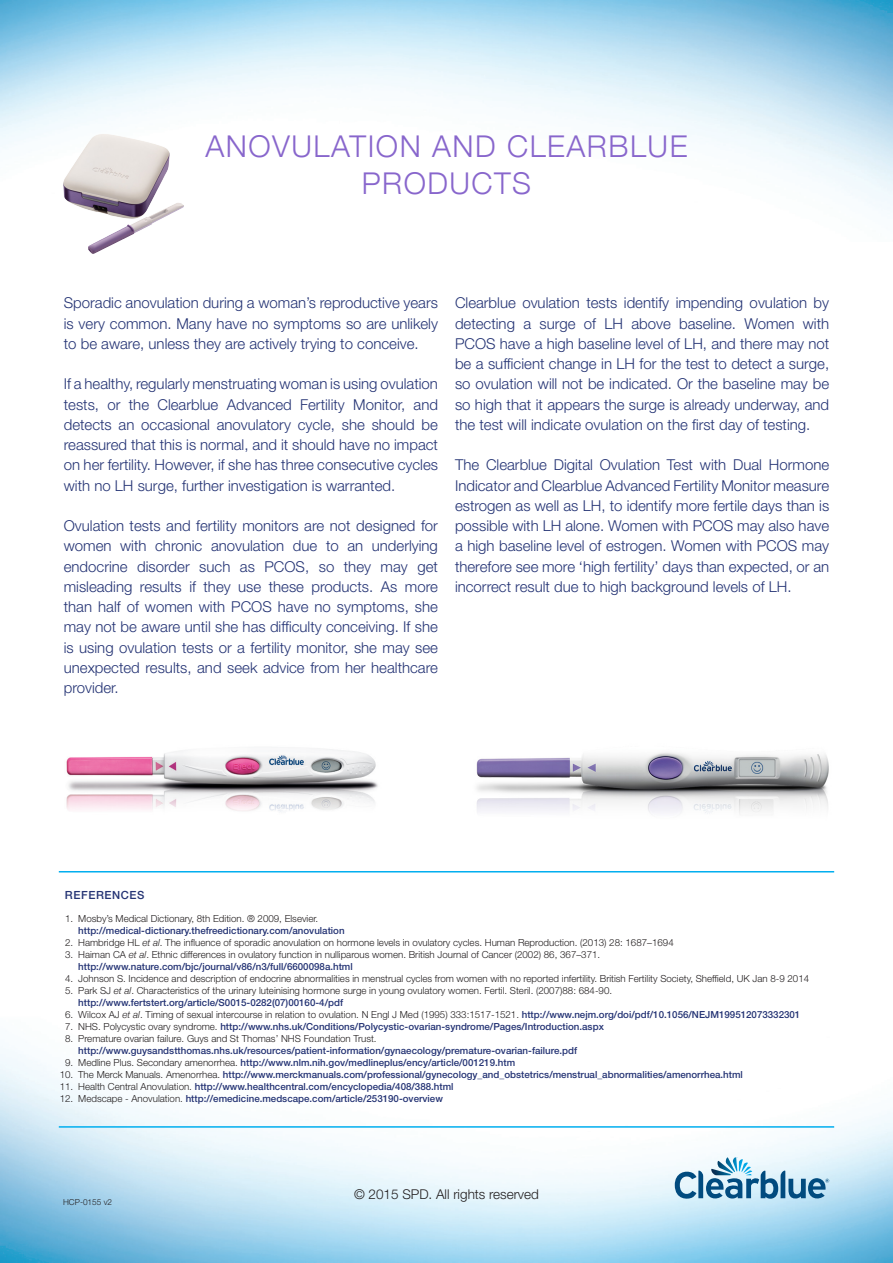
<style>
.page{position:relative;width:893px;height:1263px;background:#fff}
.page>*{position:absolute;margin:0;border:0;box-sizing:border-box;transform-origin:0 0}
.t1{font:300 30px "Helvetica Neue";letter-spacing:.05em;color:#86c}
.t2{font:300 15px/20.2px "Helvetica Neue LT Std";color:#243374;text-align:justify}
.t3{font:300 13.5px "Helvetica Neue LT Std";color:#231f20}
.t4{font:500 11.25px "Helvetica Neue LT Std";letter-spacing:.05em;color:#243374}
.t5{font:300 9.75px "Helvetica Neue LT Std";color:#231f20}
.t6{font:500 9.75px "Helvetica Neue LT Std";color:#243374}
.t7{font:300 8.25px "Helvetica Neue LT Std";color:#231f20}
.s1{font-family:"Helvetica Neue";font-style:italic}
.s2{font-weight:500;color:#243374}
.s3{font-weight:300;color:#231f20}
</style>
<div class="page">
<img style="left:0;top:0;width:893px;height:1263px">
<img style="left:58px;top:129px;width:150px;height:143px">
<svg style="left:675px;top:1157px;width:154px;height:44px;background:#9cc1d6"></svg>
<hr style="left:59px;top:871px;width:775px;height:1px;background:#00aeef">
<hr style="left:59px;top:1126px;width:775px;height:2px;background:#00aeef">
<img style="left:455px;top:739px;width:394px;height:83px">
<img style="left:41px;top:744px;width:390px;height:78px">
<p class="t1" style="left:206px;top:128px;width:483px">ANOVULATION AND CLEARBLUE</p>
<p class="t1" style="left:362px;top:165px;width:171px">PRODUCTS</p>
<p class="t2" style="left:64px;top:293px;width:376px">Sporadic anovulation during a woman’s reproductive years is very common. Many have no symptoms so are unlikely to be aware, unless they are actively trying to conceive.</p>
<p class="t2" style="left:64px;top:374px;width:376px">If a healthy, regularly menstruating woman is using ovulation tests, or the Clearblue Advanced Fertility Monitor, and detects an occasional anovulatory cycle, she should be reassured that this is normal, and it should have no impact on her fertility. However, if she has three consecutive cycles with no LH surge, further investigation is warranted.</p>
<p class="t2" style="left:64px;top:515px;width:376px">Ovulation tests and fertility monitors are not designed for women with chronic anovulation due to an underlying endocrine disorder such as PCOS, so they may get misleading results if they use these products. As more than half of women with PCOS have no symptoms, she may not be aware until she has difficulty conceiving. If she is using ovulation tests or a fertility monitor, she may see unexpected results, and seek advice from her healthcare provider.</p>
<p class="t2" style="left:455px;top:293px;width:376px">Clearblue ovulation tests identify impending ovulation by detecting a surge of LH above baseline. Women with PCOS have a high baseline level of LH, and there may not be a sufficient change in LH for the test to detect a surge, so ovulation will not be indicated. Or the baseline may be so high that it appears the surge is already underway, and the test will indicate ovulation on the first day of testing.</p>
<p class="t2" style="left:455px;top:455px;width:376px">The Clearblue Digital Ovulation Test with Dual Hormone Indicator and Clearblue Advanced Fertility Monitor measure estrogen as well as LH, to identify more fertile days than is possible with LH alone. Women with PCOS may also have a high baseline level of estrogen. Women with PCOS may therefore see more ‘high fertility’ days than expected, or an incorrect result due to high background levels of LH.</p>
<p class="t4" style="left:65px;top:889px;width:81px">REFERENCES</p>
<p class="t5" style="left:78px;top:913px;width:242px">Mosby’s Medical Dictionary, 8th Edition. ® 2009, Elsevier.</p>
<p class="t6" style="left:78px;top:925px;width:268px">http://medical-dictionary.thefreedictionary.com/anovulation</p>
<p class="t5" style="left:78px;top:937px;width:597px">Hambridge HL <span class="s1">et al</span>. The influence of sporadic anovulation on hormone levels in ovulatory cycles. Human Reproduction. (2013) 28: 1687–1694</p>
<p class="t5" style="left:78px;top:949px;width:523px">Haiman CA <span class="s1">et al</span>. Ethnic differences in ovulatory function in nulliparous women. British Journal of Cancer (2002) 86, 367–371.</p>
<p class="t6" style="left:78px;top:961px;width:276px">http://www.nature.com/bjc/journal/v86/n3/full/6600098a.html</p>
<p class="t5" style="left:78px;top:973px;width:732px">Johnson S. Incidence and description of endocrine abnormalities in menstrual cycles from women with no reported infertility. British Fertility Society, Sheffield, UK Jan 8-9 2014</p>
<p class="t5" style="left:78px;top:985px;width:535px">Park SJ <span class="s1">et al</span>. Characteristics of the urinary luteinising hormone surge in young ovulatory women. Fertil. Steril. (2007)88: 684-90.</p>
<p class="t6" style="left:78px;top:997px;width:266px">http://www.fertstert.org/article/S0015-0282(07)00160-4/pdf</p>
<p class="t5" style="left:78px;top:1009px;width:724px">Wilcox AJ <span class="s1">et al</span>. Timing of sexual intercourse in relation to ovulation. N Engl J Med (1995) 333:1517-1521. <span class="s2">http://www.nejm.org/doi/pdf/10.1056/NEJM199512073332301</span></p>
<p class="t6" style="left:78px;top:1021px;width:527px"><span class="s3">NHS. Polycystic ovary syndrome.</span> http://www.nhs.uk/Conditions/Polycystic-ovarian-syndrome/Pages/Introduction.aspx</p>
<p class="t5" style="left:78px;top:1033px;width:300px">Premature ovarian failure. Guys and St Thomas’ NHS Foundation Trust.</p>
<p class="t6" style="left:78px;top:1045px;width:500px">http://www.guysandstthomas.nhs.uk/resources/patient-information/gynaecology/premature-ovarian-failure.pdf</p>
<p class="t6" style="left:78px;top:1057px;width:438px"><span class="s3">Medline Plus. Secondary amenorrhea.</span> http://www.nlm.nih.gov/medlineplus/ency/article/001219.htm</p>
<p class="t6" style="left:78px;top:1069px;width:666px"><span class="s3">The Merck Manuals. Amenorrhea.</span> http://www.merckmanuals.com/professional/gynecology_and_obstetrics/menstrual_abnormalities/amenorrhea.html</p>
<p class="t6" style="left:78px;top:1081px;width:377px"><span class="s3">Health Central Anovulation.</span> http://www.healthcentral.com/encyclopedia/408/388.html</p>
<p class="t6" style="left:78px;top:1093px;width:366px"><span class="s3">Medscape - Anovulation.</span> http://emedicine.medscape.com/article/253190-overview</p>
<p class="t5" style="left:65px;top:913px;width:10px">1.</p>
<p class="t5" style="left:65px;top:937px;width:10px">2.</p>
<p class="t5" style="left:65px;top:949px;width:10px">3.</p>
<p class="t5" style="left:65px;top:973px;width:10px">4.</p>
<p class="t5" style="left:65px;top:985px;width:10px">5.</p>
<p class="t5" style="left:65px;top:1009px;width:10px">6.</p>
<p class="t5" style="left:65px;top:1021px;width:10px">7.</p>
<p class="t5" style="left:65px;top:1033px;width:10px">8.</p>
<p class="t5" style="left:65px;top:1057px;width:10px">9.</p>
<p class="t5" style="left:60px;top:1069px;width:15px">10.</p>
<p class="t5" style="left:60px;top:1081px;width:15px">11.</p>
<p class="t5" style="left:60px;top:1093px;width:15px">12.</p>
<p class="t7" style="left:63px;top:1197px;width:50px">HCP-0155 v2</p>
<p class="t3" style="left:354px;top:1186px;width:186px">© 2015 SPD. All rights reserved</p>
</div>
